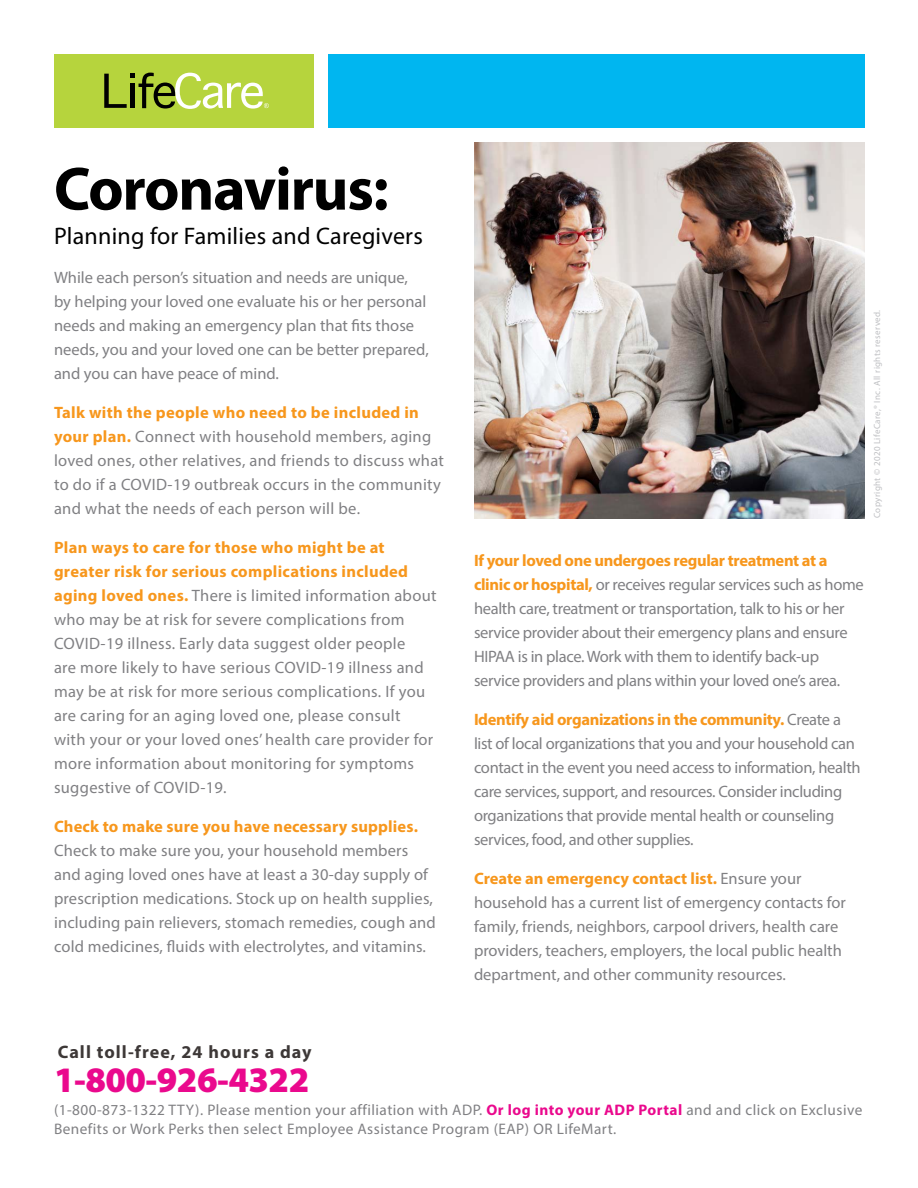
<style>
.page{position:relative;width:918px;height:1188px;background:#fff}
.page>*{position:absolute;margin:0;border:0;box-sizing:border-box;transform-origin:0 0}
.t1{font:700 61.5px "Myriad Pro";letter-spacing:-.02em;color:#000}
.t2{font:900 36px "Myriad Pro";letter-spacing:-.015em;color:#ea098d}
.t3{font:24px "Myriad Pro";letter-spacing:.01em;color:#000}
.t4{font:700 18px "Myriad Pro";letter-spacing:.06em;color:#3d3837}
.t5{font:16.5px/24px "Myriad Pro";color:#808083}
.t6{font:16.5px/24px "Myriad Pro";letter-spacing:.02em;color:#808083}
.t7{font:16.5px/24px "Myriad Pro";letter-spacing:-.02em;color:#808083}
.t8{font:15.3px/19.5px "Myriad Pro";letter-spacing:.03em;color:#808083}
.t9{font:9px "Myriad Pro";letter-spacing:.04em;color:#bebfc2}
.s1{font-weight:700;color:#f7971d}
.s2{font-weight:700;color:#ea098d}
</style>
<div class="page">
<div style="left:328px;top:54px;width:536px;height:74px;background:#00b6f0"></div>
<div style="left:54px;top:54px;width:259px;height:74px;background:#b6d43d"></div>
<svg style="left:104px;top:73px;width:165px;height:36px"></svg>
<img style="left:474px;top:142px;width:390px;height:376px">
<p class="t1" style="left:54px;top:149px;width:336px">Coronavirus:</p>
<p class="t3" style="left:54px;top:221px;width:370px">Planning for Families and Caregivers</p>
<p class="t5" style="left:54px;top:265px;width:376px">While each person’s situation and needs are unique, by helping your loved one evaluate his or her personal needs and making an emergency plan that fits those needs, you and your loved one can be better prepared, and you can have peace of mind.</p>
<p class="t6" style="left:54px;top:400px;width:392px"><span class="s1">Talk with the people who need to be included in your plan.</span> Connect with household members, aging loved ones, other relatives, and friends to discuss what to do if a COVID-19 outbreak occurs in the community and what the needs of each person will be.</p>
<p class="t6" style="left:54px;top:535px;width:384px"><span class="s1">Plan ways to care for those who might be at greater risk for serious complications included aging loved ones.</span> There is limited information about who may be at risk for severe complications from COVID-19 illness. Early data suggest older people<br>are more likely to have serious COVID-19 illness and may be at risk for more serious complications. If you are caring for an aging loved one, please consult<br>with your or your loved ones’ health care provider for more information about monitoring for symptoms suggestive of COVID-19.</p>
<p class="t5" style="left:54px;top:814px;width:383px"><span class="s1">Check to make sure you have necessary supplies.<br></span>Check to make sure you, your household members and aging loved ones have at least a 30-day supply of prescription medications. Stock up on health supplies, including pain relievers, stomach remedies, cough and cold medicines, fluids with electrolytes, and vitamins.</p>
<p class="t9" style="left:872px;top:518px;width:210px;rotate:-90deg">Copyright © 2020 LifeCare,® Inc. All rights reserved.</p>
<p class="t7" style="left:474px;top:549px;width:391px"><span class="s1">If your loved one undergoes regular treatment at a clinic or hospital,</span> or receives regular services such as home health care, treatment or transportation, talk to his or her service provider about their emergency plans and ensure HIPAA is in place. Work with them to identify back-up service providers and plans within your loved one’s area.</p>
<p class="t7" style="left:474px;top:708px;width:388px"><span class="s1">Identify aid organizations in the community.</span> Create a list of local organizations that you and your household can contact in the event you need access to information, health care services, support, and resources. Consider including organizations that provide mental health or counseling services, food, and other supplies.</p>
<p class="t5" style="left:474px;top:867px;width:373px"><span class="s1">Create an emergency contact list.</span> Ensure your household has a current list of emergency contacts for family, friends, neighbors, carpool drivers, health care providers, teachers, employers, the local public health department, and other community resources.</p>
<p class="t4" style="left:58px;top:1041px;width:256px">Call toll-free, 24 hours a day</p>
<h2 class="t2" style="left:54px;top:1060px;width:257px">1-800-926-4322</h2>
<p class="t8" style="left:54px;top:1099px;width:810px">(1-800-873-1322 TTY). Please mention your affiliation with ADP. <span class="s2">Or log into your ADP Portal</span> and and click on Exclusive<br>Benefits or Work Perks then select Employee Assistance Program (EAP) OR LifeMart.</p>
</div>
